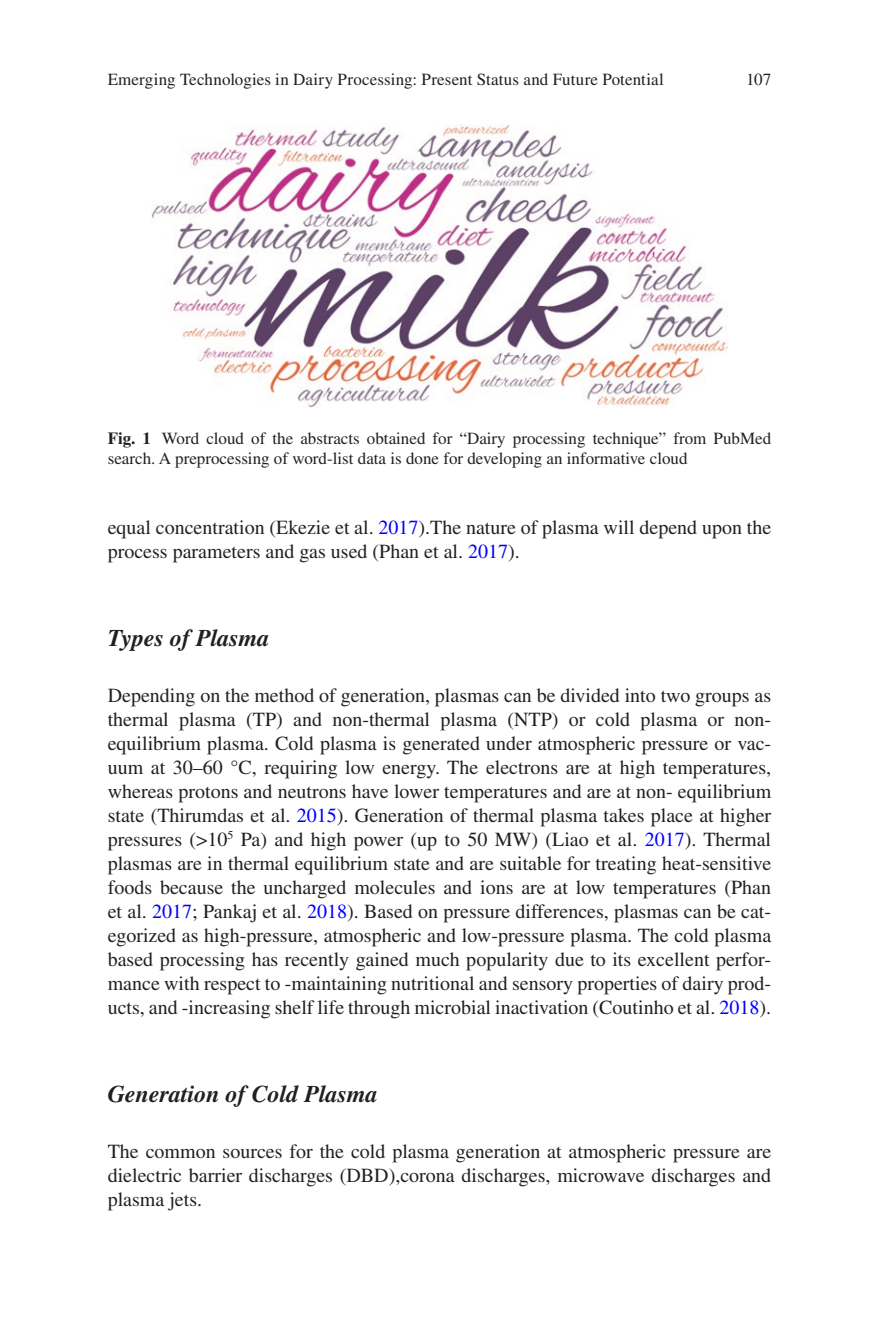
<style>
.page{position:relative;width:879px;height:1333px;background:#fff}
.page>*{position:absolute;margin:0;border:0;box-sizing:border-box;transform-origin:0 0}
.t1{font:italic 700 24px "Rpvvrt Times LT Std";color:#231f20}
.t2{font:20px/24px "Bbmdsq Times LT Std";color:#231f20;text-align:justify}
.t3{font:17px/20px "Bbmdsq Times LT Std";color:#231f20}
.s1{font-family:"Bdynll Times LT Std";font-weight:700}
.s2{color:#0000fa}
</style>
<div class="page">
<img style="left:151px;top:124px;width:576px;height:284px">
<p class="t3" style="left:108px;top:69px;width:557px">Emerging Technologies in Dairy Processing: Present Status and Future Potential</p>
<p class="t3" style="left:746px;top:69px;width:27px">107</p>
<p class="t3" style="left:108px;top:428px;width:665px"><span class="s1">Fig. 1</span> Word cloud of the abstracts obtained for “Dairy processing technique” from PubMed search. A preprocessing of word-list data is done for developing an informative cloud</p>
<p class="t2" style="left:108px;top:515px;width:665px">equal concentration (Ekezie et al. <span class="s2">2017</span>).The nature of plasma will depend upon the process parameters and gas used (Phan et al. <span class="s2">2017</span>).</p>
<p class="t1" style="left:108px;top:623px;width:163px">Types of Plasma</p>
<p class="t2" style="left:108px;top:683px;width:665px">Depending on the method of generation, plasmas can be divided into two groups as thermal plasma (TP) and non-thermal plasma (NTP) or cold plasma or non&shy;equilibrium plasma. Cold plasma is generated under atmospheric pressure or vac&shy;uum at 30–60 °C, requiring low energy. The electrons are at high temperatures, whereas protons and neutrons have lower temperatures and are at non- equilibrium state (Thirumdas et al. <span class="s2">2015</span>). Generation of thermal plasma takes place at higher pressures (&gt;10<sup>5</sup> Pa) and high power (up to 50 MW) (Liao et al. <span class="s2">2017</span>). Thermal plasmas are in thermal equilibrium state and are suitable for treating heat-sensitive foods because the uncharged molecules and ions are at low temperatures (Phan et al. <span class="s2">2017</span>; Pankaj et al. <span class="s2">2018</span>). Based on pressure differences, plasmas can be cat&shy;egorized as high-pressure, atmospheric and low-pressure plasma. The cold plasma based processing has recently gained much popularity due to its excellent perfor&shy;mance with respect to -maintaining nutritional and sensory properties of dairy prod&shy;ucts, and -increasing shelf life through microbial inactivation (Coutinho et al. <span class="s2">2018</span>).</p>
<p class="t1" style="left:108px;top:1079px;width:272px">Generation of Cold Plasma</p>
<p class="t2" style="left:108px;top:1139px;width:665px">The common sources for the cold plasma generation at atmospheric pressure are dielectric barrier discharges (DBD),corona discharges, microwave discharges and plasma jets.</p>
</div>
